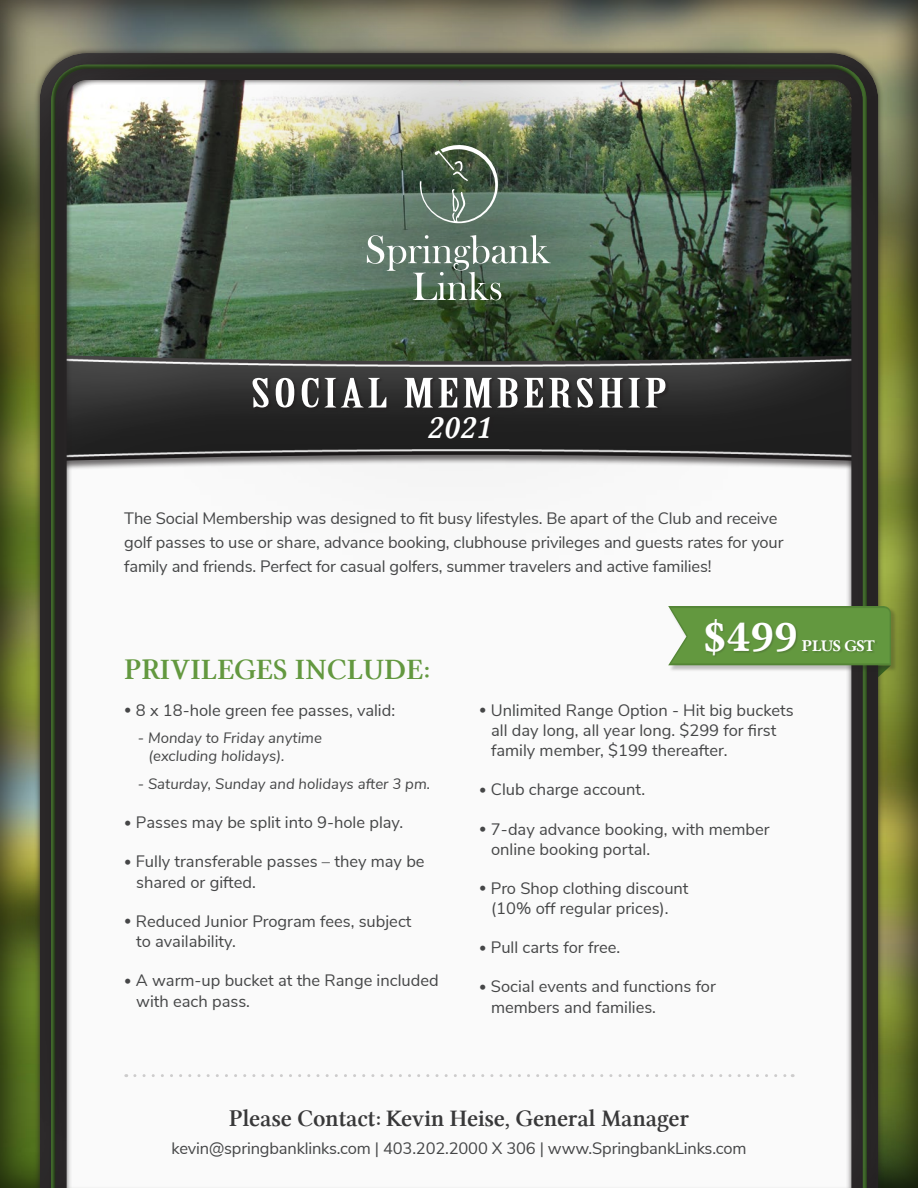
<style>
.page{position:relative;width:918px;height:1188px;background:#fff}
.page>*{position:absolute;margin:0;border:0;box-sizing:border-box;transform-origin:0 0}
.t1{font:46.5px "Lin Libertine B";color:#fff}
.t2{font:39.6px "Birch Std";letter-spacing:.05em;color:#fff;scale:1.76 1}
.t3{font:34.5px "Lin Libertine ZI";color:#fff}
.t4{font:30px "Lin Libertine Z";letter-spacing:.005em;color:#63983f}
.Contact{font:24px "Lin Libertine Z";letter-spacing:-.01em;color:#383839}
.t5{font:16.5px/20.2px "Nunito Sans";color:#454647}
.t6{font:16.5px "Lin Libertine B";letter-spacing:-.025em;color:#fff}
.t7{font:italic 15px/18px "Nunito Sans";color:#454647}
.s1{font-size:14.1px}
</style>
<div class="page">
<div style="left:0;top:0;width:918px;height:1188px;background:#231f20;opacity:.75"></div>
<div style="left:68px;top:0;width:779px;height:609px;background:#231f20;opacity:.3"></div>
<div style="left:193px;top:0;width:530px;height:478px;background:#080a09;opacity:.29"></div>
<div style="left:38px;top:52px;width:841px;height:1136px;background:#292627"></div>
<div style="left:50px;top:63px;width:818px;height:1125px;background:#231f20;opacity:.18"></div>
<svg style="left:668px;top:666px;width:223px;height:29px;background:#d3d4cf"></svg>
<div style="left:667px;top:603px;width:226px;height:63px;background:#538436;opacity:.92"></div>
<div style="left:705px;top:619px;width:173px;height:39px;background:#231f20;opacity:.22"></div>
<svg style="left:135px;top:1074px;width:658px;height:3px;background:#eee"></svg>
<p class="t2" style="left:251px;top:371px;width:238px">SOCIAL MEMBERSHIP</p>
<p class="t3" style="left:427px;top:407px;width:66px">2021</p>
<p class="t5" style="left:124px;top:505px;width:661px;line-height:24px">The Social Membership was designed to fit busy lifestyles. Be apart of the Club and receive golf passes to use or share, advance booking, clubhouse privileges and guests rates for your family and friends. Perfect for casual golfers, summer travelers and active families!</p>
<p class="t4" style="left:124px;top:652px;width:307px">PRIVILEGES INCLUDE:</p>
<p class="t5" style="left:124px;top:699px;width:272px"><span class="s1">•</span> 8 x 18-hole green fee passes, valid:</p>
<p class="t7" style="left:149px;top:728px;width:175px;text-indent:-11px">- Monday to Friday anytime (excluding holidays).</p>
<p class="t7" style="left:138px;top:774px;width:294px">- Saturday, Sunday and holidays after 3 pm.</p>
<p class="t5" style="left:124px;top:811px;width:280px"><span class="s1">•</span> Passes may be split into 9-hole play.</p>
<p class="t5" style="left:136px;top:851px;width:290px;text-indent:-12px"><span class="s1">•</span> Fully transferable passes – they may be shared or gifted.</p>
<p class="t5" style="left:136px;top:910px;width:277px;text-indent:-12px"><span class="s1">•</span> Reduced Junior Program fees, subject to availability.</p>
<p class="t5" style="left:136px;top:969px;width:304px;text-indent:-12px"><span class="s1">•</span> A warm-up bucket at the Range included with each pass.</p>
<p class="t1" style="left:703px;top:604px;width:96px">$499</p>
<p class="t6" style="left:802px;top:634px;width:75px">PLUS GST</p>
<p class="t5" style="left:491px;top:699px;width:304px;text-indent:-12px"><span class="s1">•</span> Unlimited Range Option - Hit big buckets all day long, all year long. $299 for first family member, $199 thereafter.</p>
<p class="t5" style="left:479px;top:778px;width:167px"><span class="s1">•</span> Club charge account.</p>
<p class="t5" style="left:491px;top:818px;width:280px;text-indent:-12px"><span class="s1">•</span> 7-day advance booking, with member online booking portal.</p>
<p class="t5" style="left:479px;top:877px;width:211px;text-align:center"><span class="s1">•</span> Pro Shop clothing discount (10% off regular prices).</p>
<p class="t5" style="left:479px;top:936px;width:143px"><span class="s1">•</span> Pull carts for free.</p>
<p class="t5" style="left:491px;top:976px;width:226px;text-indent:-12px"><span class="s1">•</span> Social events and functions for members and families.</p>
<p class="Contact" style="left:229px;top:1104px;width:462px">Please Contact: Kevin Heise, General Manager</p>
<p class="t5" style="left:172px;top:1137px;width:576px">kevin@springbanklinks.com | 403.202.2000 X 306 | www.SpringbankLinks.com</p>
</div>
